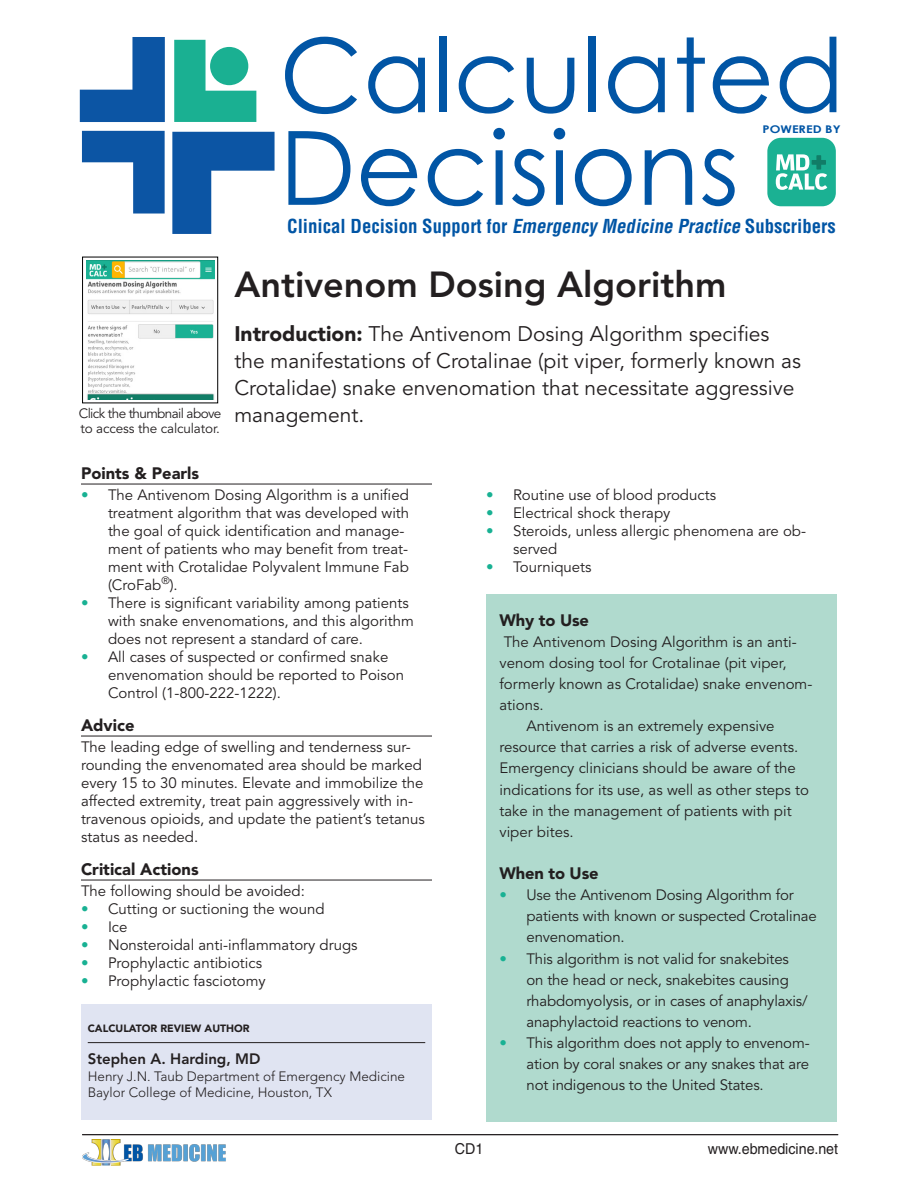
<style>
.page{position:relative;width:918px;height:1188px;background:#fff}
.page>*{position:absolute;margin:0;border:0;box-sizing:border-box;transform-origin:0 0}
.t1{font:102.6px "Century Gothic";color:#0155a5}
.FINAL_headline{font:800 36px "Avenir LT Pro";color:#231f20}
.FINAL_headline-2{font:21px/27px "Avenir LT Pro";color:#231f20}
.Origional_release{font:700 condensed 18.9px "Helvetica LT Std";color:#0155a5}
.subhead_1{font:900 16.5px "Avenir LT Pro";color:#231f20}
.body_text{font:900 16.5px "Avenir LT Pro";letter-spacing:-.01em;color:#231f20}
.body_text-2{font:15px/18px "Avenir LT Pro";color:#231f20}
.t2{font:15px "Helvetica LT Std";color:#231f20;scale:.95 1}
.authorname{font:800 15px "Avenir LT Pro";color:#231f20}
.authorname-2{font:300 13.5px/16.5px "Avenir LT Pro";color:#231f20}
.body_text-3{font:13.5px/14.7px "Avenir LT Pro";letter-spacing:-.045em;color:#231f20}
.t3{font:700 10.65px "Century Gothic";color:#0155a5;scale:1.2 1}
.subheadauthors{font:900 10.5px "Avenir LT Pro";color:#231f20}
.s1{font-style:italic}
.s2{font-weight:900}
.s3{color:#18b193}
</style>
<div class="page">
<hr style="left:82px;top:1134px;width:756px;height:1px;background:#231f20">
<div style="left:81px;top:1004px;width:351px;height:116px;background:#e0e4f2"></div>
<hr style="left:88px;top:1042px;width:337px;height:1px;background:#231f20">
<img style="left:82px;top:1139px;width:144px;height:27px">
<hr style="left:81px;top:484px;width:351px;height:1px;background:#231f20">
<hr style="left:81px;top:736px;width:351px;height:1px;background:#231f20">
<hr style="left:81px;top:880px;width:351px;height:1px;background:#231f20">
<div style="left:486px;top:594px;width:351px;height:527px;background:#b0dace"></div>
<div style="left:82px;top:257px;width:136px;height:146px;border:1px solid #000"></div>
<svg style="left:79px;top:39px;width:196px;height:123px"></svg>
<svg style="left:80px;top:37px;width:85px;height:85px"></svg>
<svg style="left:172px;top:132px;width:103px;height:102px"></svg>
<svg style="left:82px;top:131px;width:83px;height:83px"></svg>
<svg style="left:174px;top:40px;width:82px;height:82px"></svg>
<div style="left:767px;top:138px;width:69px;height:68px;background:#1bb193;border-radius:14px"></div>
<svg style="left:776px;top:154px;width:51px;height:36px"></svg>
<img style="left:86px;top:261px;width:128px;height:138px">
<p class="body_text-3" style="left:79px;top:407px;width:144px">Click the thumbnail above to access the calculator.</p>
<p class="t1" style="left:279px;top:3px;width:567px">Calculated</p>
<p class="t1" style="left:279px;top:96px;width:461px">Decisions</p>
<p class="Origional_release" style="left:287px;top:214px;width:550px">Clinical Decision Support for <span class="s1">Emergency Medicine Practice</span> Subscribers</p>
<p class="t3" style="left:763px;top:121px;width:67px">POWERED BY</p>
<p class="FINAL_headline" style="left:234px;top:263px;width:494px">Antivenom Dosing Algorithm</p>
<p class="FINAL_headline-2" style="left:234px;top:321px;width:568px"><span class="s2">Introduction:</span> The Antivenom Dosing Algorithm specifies the manifestations of Crotalinae (pit viper, formerly known as Crotalidae) snake envenomation that necessitate aggressive management.</p>
<p class="subhead_1" style="left:81px;top:463px;width:120px">Points &amp; Pearls</p>
<p class="body_text-2" style="left:108px;top:486px;width:303px;text-indent:-27px"><span class="s3">•</span> The Antivenom Dosing Algorithm is a unified treatment algorithm that was developed with the goal of quick identification and manage&shy;ment of patients who may benefit from treat&shy;ment with Crotalidae Polyvalent Immune Fab (CroFab<sup>®</sup>).</p>
<p class="body_text-2" style="left:108px;top:594px;width:307px;text-indent:-27px"><span class="s3">•</span> There is significant variability among patients with snake envenomations, and this algorithm does not represent a standard of care.</p>
<p class="body_text-2" style="left:108px;top:648px;width:298px;text-indent:-27px"><span class="s3">•</span> All cases of suspected or confirmed snake envenomation should be reported to Poison<br>Control (1-800-222-1222).</p>
<p class="subhead_1" style="left:81px;top:715px;width:55px">Advice</p>
<p class="body_text-2" style="left:81px;top:738px;width:345px">The leading edge of swelling and tenderness sur&shy;rounding the envenomated area should be marked every 15 to 30 minutes. Elevate and immobilize the affected extremity, treat pain aggressively with in&shy;travenous opioids, and update the patient’s tetanus status as needed.</p>
<p class="subhead_1" style="left:81px;top:859px;width:119px">Critical Actions</p>
<p class="body_text-2" style="left:81px;top:882px;width:225px">The following should be avoided:</p>
<p class="body_text-2" style="left:81px;top:900px;width:245px"><span class="s3">•</span> Cutting or suctioning the wound</p>
<p class="body_text-2" style="left:81px;top:918px;width:48px"><span class="s3">•</span> Ice</p>
<p class="body_text-2" style="left:81px;top:936px;width:278px"><span class="s3">•</span> Nonsteroidal anti-inflammatory drugs</p>
<p class="body_text-2" style="left:81px;top:954px;width:183px"><span class="s3">•</span> Prophylactic antibiotics</p>
<p class="body_text-2" style="left:81px;top:972px;width:186px"><span class="s3">•</span> Prophylactic fasciotomy</p>
<p class="subheadauthors" style="left:88px;top:1022px;width:163px">CALCULATOR REVIEW AUTHOR</p>
<p class="authorname" style="left:88px;top:1050px;width:174px">Stephen A. Harding, MD</p>
<p class="authorname-2" style="left:88px;top:1068px;width:319px">Henry J.N. Taub Department of Emergency Medicine<br>Baylor College of Medicine, Houston, TX</p>
<p class="body_text-2" style="left:486px;top:486px;width:232px"><span class="s3">•</span> Routine use of blood products</p>
<p class="body_text-2" style="left:486px;top:504px;width:186px"><span class="s3">•</span> Electrical shock therapy</p>
<p class="body_text-2" style="left:513px;top:522px;width:295px;text-indent:-27px"><span class="s3">•</span> Steroids, unless allergic phenomena are ob&shy;served</p>
<p class="body_text-2" style="left:486px;top:558px;width:107px"><span class="s3">•</span> Tourniquets</p>
<p class="body_text" style="left:500px;top:610px;width:91px">Why to Use</p>
<p class="body_text-2" style="left:504px;top:633px;width:295px">The Antivenom Dosing Algorithm is an anti-</p>
<p class="body_text-2" style="left:500px;top:652px;width:314px;line-height:21.1px">venom dosing tool for Crotalinae (pit viper, formerly known as Crotalidae) snake envenom&shy;ations.</p>
<p class="body_text-2" style="left:500px;top:716px;width:311px;line-height:21.1px;text-indent:27px">Antivenom is an extremely expensive resource that carries a risk of adverse events.<br>Emergency clinicians should be aware of the indications for its use, as well as other steps to take in the management of patients with pit viper bites.</p>
<p class="body_text" style="left:500px;top:863px;width:101px">When to Use</p>
<p class="body_text-2" style="left:526px;top:885px;width:292px;line-height:21.1px;text-indent:-27px"><span class="s3">•</span> Use the Antivenom Dosing Algorithm for patients with known or suspected Crotalinae envenomation.</p>
<p class="body_text-2" style="left:526px;top:948px;width:283px;line-height:21.1px;text-indent:-27px"><span class="s3">•</span> This algorithm is not valid for snakebites on the head or neck, snakebites causing rhabdomyolysis, or in cases of anaphylaxis/ anaphylactoid reactions to venom.</p>
<p class="body_text-2" style="left:526px;top:1033px;width:285px;line-height:21.1px;text-align:justify;text-indent:-27px"><span class="s3">•</span> This algorithm does not apply to envenom&shy;ation by coral snakes or any snakes that are not indigenous to the United States.</p>
<p class="t2" style="left:455px;top:1140px;width:31px">CD1</p>
<p class="t2" style="left:708px;top:1140px;width:139px">www.ebmedicine.net</p>
</div>
